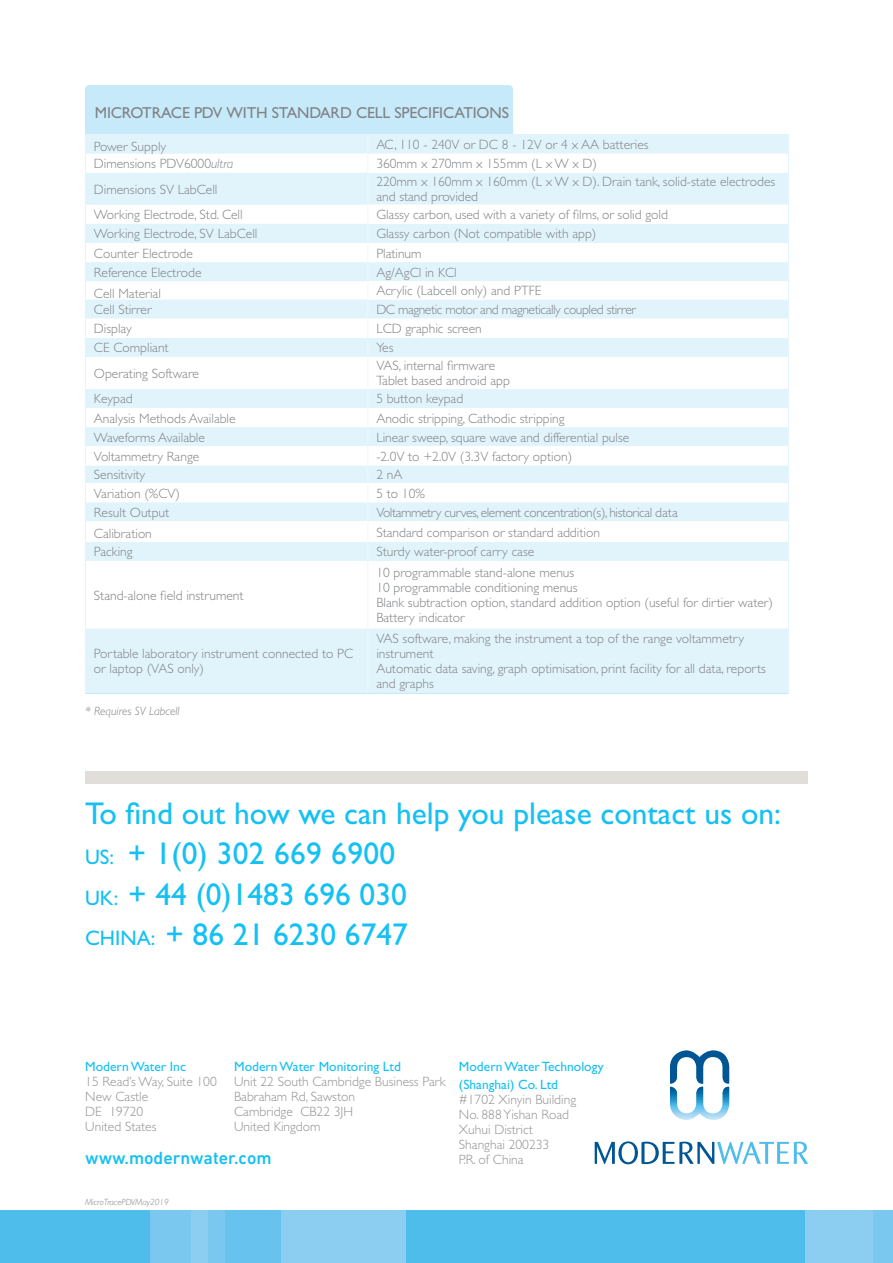
<style>
.page{position:relative;width:893px;height:1263px;background:#fff}
.page>*{position:absolute;margin:0;border:0;box-sizing:border-box;transform-origin:0 0}
.t1{font:31.5px/40.5px "Gill Sans";color:#15c0f2}
.t2{font:500 18px "DIN Next LT Pro";color:#15c0f2}
.t3{font:15.9px "Gill Sans";letter-spacing:-.01em;color:#808285}
.t4{font:300 13.5px/15px "Gill Sans";color:#808285}
.t5{font:300 13.5px/15px "Gill Sans";color:#919295}
.t6{font:300 13.5px "Gill Sans";letter-spacing:-.03em;color:#808285}
.t7{font:13.5px/18px "Gill Sans";color:#15c0f2}
.t8{font:italic 300 12px "Gill Sans";color:#808285}
.t9{font:italic 300 9px "Gill Sans";color:#808285}
.s1{font-style:italic}
.s2{font-size:21px}
</style>
<div class="page">
<div style="left:191px;top:1210px;width:215px;height:53px;background:#8bcef1"></div>
<div style="left:0;top:1210px;width:173px;height:53px;background:#4fbdec"></div>
<div style="left:151px;top:1210px;width:40px;height:53px;background:#7ac8ef"></div>
<div style="left:208px;top:1210px;width:17px;height:53px;background:#7ac8ef"></div>
<div style="left:406px;top:1210px;width:399px;height:53px;background:#4fbdec"></div>
<div style="left:805px;top:1210px;width:68px;height:53px;background:#8bcef1"></div>
<div style="left:873px;top:1210px;width:20px;height:53px;background:#7ac8ef"></div>
<div style="left:225px;top:1210px;width:56px;height:53px;background:#67c2ee"></div>
<svg style="left:670px;top:1050px;width:59px;height:70px"></svg>
<svg style="left:595px;top:1141px;width:213px;height:23px"></svg>
<div style="left:85px;top:771px;width:723px;height:12px;background:#e1ded9"></div>
<div style="left:85px;top:85px;width:428px;height:58px;background:#c6eafa;border-radius:4px"></div>
<div style="left:86px;top:135px;width:702px;height:558px;background:#e1f4fc"></div>
<svg style="left:86px;top:154px;width:702px;height:474px"></svg>
<hr style="left:85px;top:134px;width:283px;height:1px;background:#e1f4fc">
<hr style="left:368px;top:134px;width:421px;height:1px;background:#e1f4fc">
<svg style="left:85px;top:135px;width:1px;height:38px"></svg>
<svg style="left:788px;top:135px;width:1px;height:38px"></svg>
<hr style="left:85px;top:173px;width:1px;height:32px;background:#e1f4fc">
<hr style="left:788px;top:173px;width:1px;height:32px;background:#e1f4fc">
<svg style="left:85px;top:205px;width:1px;height:152px"></svg>
<svg style="left:788px;top:205px;width:1px;height:152px"></svg>
<hr style="left:85px;top:357px;width:1px;height:32px;background:#e1f4fc">
<hr style="left:788px;top:357px;width:1px;height:32px;background:#e1f4fc">
<svg style="left:85px;top:389px;width:1px;height:172px"></svg>
<svg style="left:788px;top:389px;width:1px;height:172px"></svg>
<hr style="left:85px;top:561px;width:1px;height:67px;background:#e1f4fc">
<hr style="left:788px;top:561px;width:1px;height:67px;background:#e1f4fc">
<hr style="left:85px;top:628px;width:1px;height:65px;background:#e1f4fc">
<hr style="left:788px;top:628px;width:1px;height:65px;background:#e1f4fc">
<svg style="left:367px;top:135px;width:1px;height:38px"></svg>
<hr style="left:367px;top:173px;width:1px;height:32px;background:#eef8fd">
<svg style="left:367px;top:205px;width:1px;height:152px"></svg>
<hr style="left:367px;top:357px;width:1px;height:32px;background:#eef8fd">
<svg style="left:367px;top:389px;width:1px;height:172px"></svg>
<hr style="left:367px;top:561px;width:1px;height:67px;background:#eef8fd">
<hr style="left:367px;top:628px;width:1px;height:65px;background:#eef8fd">
<hr style="left:85px;top:693px;width:283px;height:1px;background:#c6eafa">
<hr style="left:368px;top:693px;width:421px;height:1px;background:#c6eafa">
<p class="t3" style="left:95px;top:104px;width:416px">MICROTRACE PDV WITH STANDARD CELL SPECIFICATIONS</p>
<p class="t4" style="left:94px;top:139px;width:74px">Power Supply</p>
<p class="t4" style="left:376px;top:137px;width:274px">AC, 110 - 240V or DC 8 - 12V or 4 x AA batteries</p>
<p class="t4" style="left:94px;top:156px;width:141px">Dimensions PDV6000<span class="s1">ultra</span></p>
<p class="t4" style="left:376px;top:156px;width:222px">360mm x 270mm x 155mm (L x W x D)</p>
<p class="t4" style="left:94px;top:182px;width:125px">Dimensions SV LabCell</p>
<p class="t4" style="left:376px;top:174px;width:400px">220mm x 160mm x 160mm (L x W x D). Drain tank, solid-state electrodes and stand provided</p>
<p class="t4" style="left:94px;top:207px;width:150px">Working Electrode, Std. Cell</p>
<p class="t4" style="left:376px;top:207px;width:293px">Glassy carbon, used with a variety of films, or solid gold</p>
<p class="t4" style="left:94px;top:227px;width:165px">Working Electrode, SV LabCell</p>
<p class="t4" style="left:376px;top:227px;width:222px">Glassy carbon (Not compatible with app)</p>
<p class="t4" style="left:94px;top:246px;width:100px">Counter Electrode</p>
<p class="t4" style="left:376px;top:246px;width:47px">Platinum</p>
<p class="t4" style="left:94px;top:265px;width:109px">Reference Electrode</p>
<p class="t4" style="left:376px;top:265px;width:82px">Ag/AgCl in KCl</p>
<p class="t4" style="left:94px;top:286px;width:68px">Cell Material</p>
<p class="t4" style="left:376px;top:284px;width:166px">Acrylic (Labcell only) and PTFE</p>
<p class="t4" style="left:94px;top:302px;width:59px">Cell Stirrer</p>
<p class="t6" style="left:376px;top:302px;width:261px">DC magnetic motor and magnetically coupled stirrer</p>
<p class="t4" style="left:94px;top:321px;width:39px">Display</p>
<p class="t4" style="left:376px;top:321px;width:107px">LCD graphic screen</p>
<p class="t4" style="left:94px;top:341px;width:76px">CE Compliant</p>
<p class="t4" style="left:376px;top:341px;width:19px">Yes</p>
<p class="t4" style="left:94px;top:366px;width:107px">Operating Software</p>
<p class="t4" style="left:376px;top:359px;width:120px">VAS, internal firmware</p>
<p class="t4" style="left:376px;top:374px;width:135px">Tablet based android app</p>
<p class="t4" style="left:94px;top:392px;width:40px">Keypad</p>
<p class="t4" style="left:376px;top:392px;width:88px">5 button keypad</p>
<p class="t4" style="left:94px;top:411px;width:143px">Analysis Methods Available</p>
<p class="t4" style="left:376px;top:411px;width:190px">Anodic stripping, Cathodic stripping</p>
<p class="t4" style="left:94px;top:430px;width:112px">Waveforms Available</p>
<p class="t4" style="left:376px;top:430px;width:254px">Linear sweep, square wave and differential pulse</p>
<p class="t4" style="left:94px;top:449px;width:107px">Voltammetry Range</p>
<p class="t4" style="left:376px;top:449px;width:197px">-2.0V to +2.0V (3.3V factory option)</p>
<p class="t4" style="left:94px;top:467px;width:53px">Sensitivity</p>
<p class="t4" style="left:376px;top:467px;width:28px">2 nA</p>
<p class="t4" style="left:94px;top:486px;width:88px">Variation (%CV)</p>
<p class="t4" style="left:376px;top:486px;width:50px">5 to 10%</p>
<p class="t4" style="left:94px;top:505px;width:77px">Result Output</p>
<p class="t6" style="left:376px;top:505px;width:303px">Voltammetry curves, element concentration(s), historical data</p>
<p class="t4" style="left:94px;top:526px;width:60px">Calibration</p>
<p class="t4" style="left:376px;top:525px;width:225px">Standard comparison or standard addition</p>
<p class="t4" style="left:94px;top:545px;width:40px">Packing</p>
<p class="t4" style="left:376px;top:545px;width:159px">Sturdy water-proof carry case</p>
<p class="t4" style="left:94px;top:588px;width:151px">Stand-alone field instrument</p>
<p class="t4" style="left:376px;top:565px;width:199px">10 programmable stand-alone menus</p>
<p class="t4" style="left:376px;top:580px;width:203px">10 programmable conditioning menus</p>
<p class="t4" style="left:376px;top:595px;width:398px">Blank subtraction option, standard addition option (useful for dirtier water)<br>Battery indicator</p>
<p class="t4" style="left:94px;top:646px;width:261px">Portable laboratory instrument connected to PC or laptop (VAS only)</p>
<p class="t8" style="left:85px;top:704px;width:96px">* Requires SV Labcell</p>
<p class="t4" style="left:376px;top:631px;width:369px">VAS software, making the instrument a top of the range voltammetry instrument</p>
<p class="t4" style="left:376px;top:661px;width:391px">Automatic data saving, graph optimisation, print facility for all data, reports and graphs</p>
<p class="t1" style="left:85px;top:793px;width:698px">To find out how we can help you please contact us on:<br><span class="s2">US:</span> + 1(0) 302 669 6900<br><span class="s2">UK:</span> + 44 (0)1483 696 030</p>
<p class="t1" style="left:85px;top:915px;width:324px"><span class="s2">CHINA:</span> + 86 21 6230 6747</p>
<p class="t7" style="left:85px;top:1057px;width:102px">Modern Water Inc</p>
<p class="t5" style="left:85px;top:1074px;width:133px">15 Read’s Way, Suite 100</p>
<p class="t5" style="left:85px;top:1089px;width:64px">New Castle</p>
<p class="t5" style="left:85px;top:1104px;width:73px">DE 19720<br>United States</p>
<p class="t7" style="left:234px;top:1057px;width:168px">Modern Water Monitoring Ltd</p>
<p class="t5" style="left:234px;top:1074px;width:213px">Unit 22 South Cambridge Business Park<br>Babraham Rd, Sawston<br>Cambridge CB22 3JH<br>United Kingdom</p>
<p class="t2" style="left:85px;top:1148px;width:188px">www.modernwater.com</p>
<p class="t7" style="left:459px;top:1057px;width:146px">Modern Water Technology (Shanghai) Co. Ltd</p>
<p class="t5" style="left:459px;top:1092px;width:119px">#1702 Xinyin Building</p>
<p class="t5" style="left:459px;top:1107px;width:112px">No. 888 Yishan Road</p>
<p class="t5" style="left:459px;top:1122px;width:75px">Xuhui District</p>
<p class="t5" style="left:459px;top:1137px;width:92px">Shanghai 200233</p>
<p class="t5" style="left:459px;top:1152px;width:66px">P.R. of China</p>
<p class="t9" style="left:85px;top:1197px;width:85px">MicroTracePDVMay2019</p>
</div>
